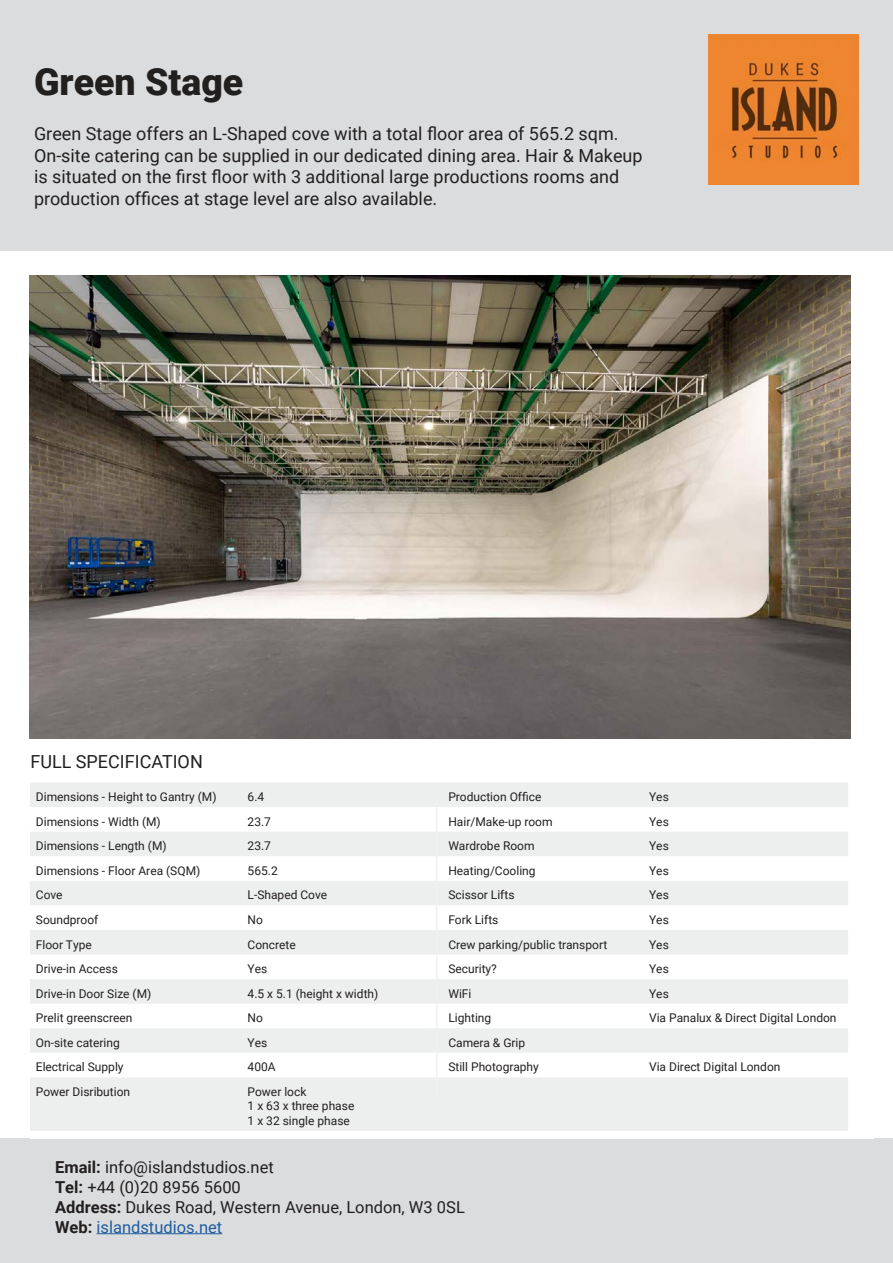
<style>
.page{position:relative;width:893px;height:1263px;background:#fff}
.page>*{position:absolute;margin:0;border:0;box-sizing:border-box;transform-origin:0 0}
.t1{font:900 37.5px "Roboto";color:#221f1f}
.t2{font:18px/21.6px "Roboto";color:#221f1f}
.t3{font:16.5px/19.8px "Roboto";color:#221f1f}
.t4{font:12px/14.4px "Roboto";color:#221f1f}
.s1{font-weight:700}
.s2{color:#1f5d9e}
</style>
<div class="page">
<div style="left:0;top:1139px;width:893px;height:124px;background:#dbdcde"></div>
<hr style="left:96px;top:1233px;width:126px;height:1px;background:#1f5d9e">
<svg style="left:30px;top:783px;width:818px;height:348px;fill:#edeeee"></svg>
<hr style="left:436px;top:799px;width:1px;height:300px;background:#f1f1ef">
<img style="left:30px;top:275px;width:821px;height:464px">
<div style="left:0;top:0;width:893px;height:251px;background:#dbdcde"></div>
<img style="left:708px;top:34px;width:151px;height:151px">
<h1 class="t1" style="left:34px;top:68px;width:211px">Green Stage</h1>
<p class="t2" style="left:34px;top:122px;width:610px">Green Stage offers an L-Shaped cove with a total 昀氀oor area of 565.2 sqm.<br>On-site catering can be supplied in our dedicated dining area. Hair &amp; Makeup is situated on the 昀椀rst 昀氀oor with 3 additional large productions rooms and production of昀椀ces at stage level are also available.</p>
<h2 class="t2" style="left:31px;top:752px;width:174px">FULL SPECIFICATION</h2>
<p class="t4" style="left:36px;top:790px;width:182px">Dimensions - Height to Gantry (M)</p>
<p class="t4" style="left:248px;top:790px;width:18px">6.4</p>
<p class="t4" style="left:448px;top:789px;width:94px">Production Of昀椀ce</p>
<p class="t4" style="left:649px;top:790px;width:21px">Yes</p>
<p class="t4" style="left:36px;top:815px;width:126px">Dimensions - Width (M)</p>
<p class="t4" style="left:248px;top:815px;width:25px">23.7</p>
<p class="t4" style="left:448px;top:815px;width:106px">Hair/Make-up room</p>
<p class="t4" style="left:649px;top:815px;width:21px">Yes</p>
<p class="t4" style="left:36px;top:839px;width:132px">Dimensions - Length (M)</p>
<p class="t4" style="left:248px;top:839px;width:25px">23.7</p>
<p class="t4" style="left:448px;top:839px;width:88px">Wardrobe Room</p>
<p class="t4" style="left:649px;top:839px;width:21px">Yes</p>
<p class="t4" style="left:36px;top:864px;width:166px">Dimensions - Floor Area (SQM)</p>
<p class="t4" style="left:248px;top:864px;width:32px">565.2</p>
<p class="t4" style="left:448px;top:863px;width:89px">Heating/Cooling</p>
<p class="t4" style="left:649px;top:864px;width:21px">Yes</p>
<p class="t4" style="left:36px;top:889px;width:28px">Cove</p>
<p class="t4" style="left:248px;top:889px;width:81px">L-Shaped Cove</p>
<p class="t4" style="left:448px;top:889px;width:68px">Scissor Lifts</p>
<p class="t4" style="left:649px;top:889px;width:21px">Yes</p>
<p class="t4" style="left:36px;top:913px;width:64px">Soundproof</p>
<p class="t4" style="left:248px;top:913px;width:17px">No</p>
<p class="t4" style="left:448px;top:913px;width:52px">Fork Lifts</p>
<p class="t4" style="left:649px;top:913px;width:21px">Yes</p>
<p class="t4" style="left:36px;top:938px;width:57px">Floor Type</p>
<p class="t4" style="left:248px;top:938px;width:50px">Concrete</p>
<p class="t4" style="left:448px;top:938px;width:160px">Crew parking/public transport</p>
<p class="t4" style="left:649px;top:938px;width:21px">Yes</p>
<p class="t4" style="left:36px;top:962px;width:83px">Drive-in Access</p>
<p class="t4" style="left:248px;top:962px;width:21px">Yes</p>
<p class="t4" style="left:448px;top:961px;width:50px">Security?</p>
<p class="t4" style="left:649px;top:962px;width:21px">Yes</p>
<p class="t4" style="left:36px;top:987px;width:117px">Drive-in Door Size (M)</p>
<p class="t4" style="left:248px;top:987px;width:132px">4.5 x 5.1 (height x width)</p>
<p class="t4" style="left:448px;top:987px;width:25px">WiFi</p>
<p class="t4" style="left:649px;top:987px;width:21px">Yes</p>
<p class="t4" style="left:36px;top:1011px;width:98px">Prelit greenscreen</p>
<p class="t4" style="left:248px;top:1011px;width:17px">No</p>
<p class="t4" style="left:448px;top:1011px;width:44px">Lighting</p>
<p class="t4" style="left:649px;top:1011px;width:189px">Via Panalux &amp; Direct Digital London</p>
<p class="t4" style="left:36px;top:1036px;width:85px">On-site catering</p>
<p class="t4" style="left:248px;top:1036px;width:21px">Yes</p>
<p class="t4" style="left:448px;top:1036px;width:78px">Camera &amp; Grip</p>
<p class="t4" style="left:36px;top:1061px;width:89px">Electrical Supply</p>
<p class="t4" style="left:248px;top:1061px;width:30px">400A</p>
<p class="t4" style="left:448px;top:1061px;width:92px">Still Photography</p>
<p class="t4" style="left:649px;top:1061px;width:133px">Via Direct Digital London</p>
<p class="t4" style="left:36px;top:1085px;width:96px">Power Disribution</p>
<p class="t4" style="left:248px;top:1085px;width:108px">Power lock<br>1 x 63 x three phase<br>1 x 32 single phase</p>
<h3 class="t3" style="left:55px;top:1158px;width:411px"><span class="s1">Email:</span> info@islandstudios.net<br><span class="s1">Tel:</span> +44 (0)20 8956 5600<br><span class="s1">Address:</span> Dukes Road, Western Avenue, London, W3 0SL <span class="s1">Web:</span> <span class="s2">islandstudios.net</span></h3>
</div>
